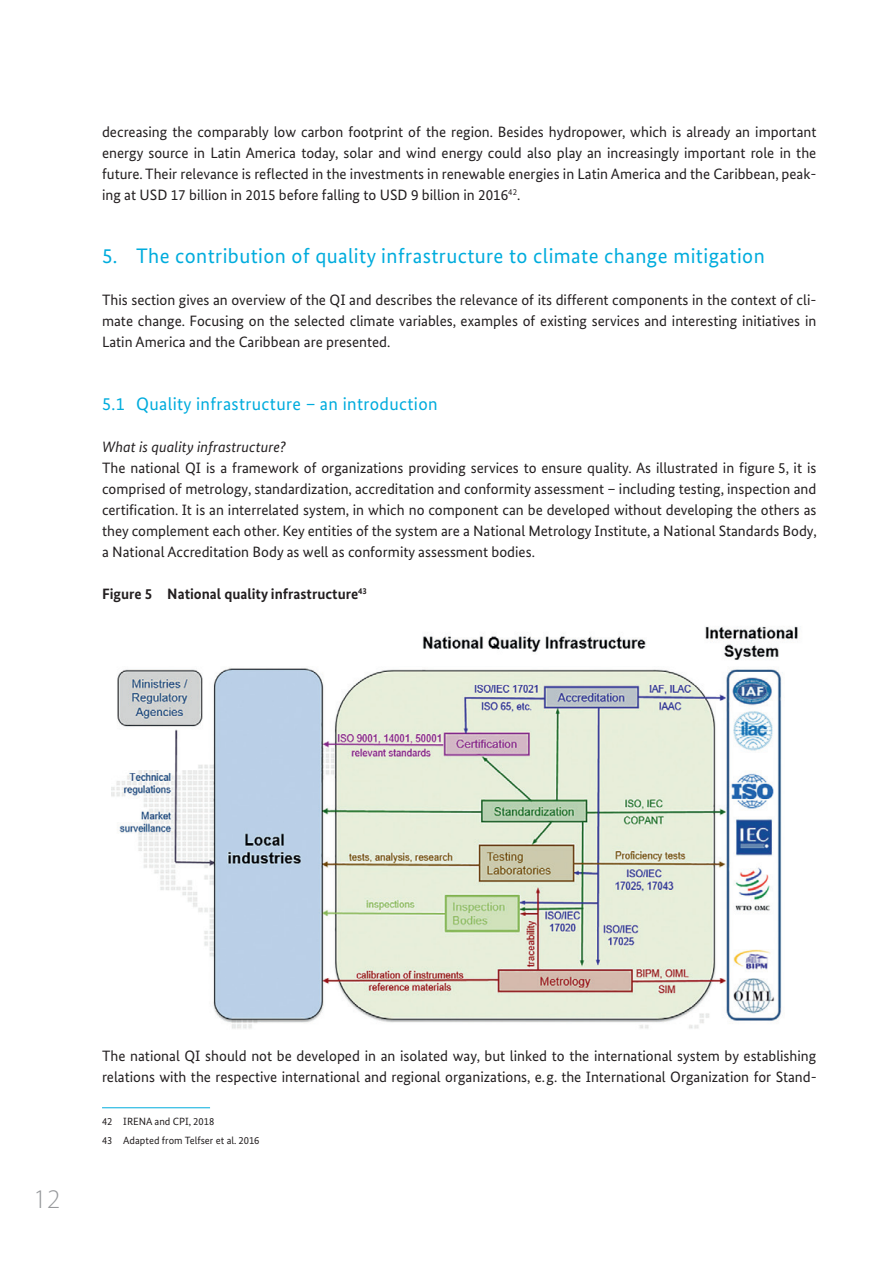
<style>
.page{position:relative;width:893px;height:1263px;background:#fff}
.page>*{position:absolute;margin:0;border:0;box-sizing:border-box;transform-origin:0 0}
.t1{font:300 27px "Myriad Pro";color:#97999c}
.t2{font:21px "Bundes Sans";letter-spacing:.02em;color:#00acdd}
.t3{font:18px "Bundes Sans";letter-spacing:.02em;color:#00acdd}
.t4{font:15px/21px "Bundes Sans";color:#231f20;text-align:justify}
.t5{font:700 15px "Bundes Sans";color:#231f20}
.t6{font:italic 15px "Bundes Sans";letter-spacing:.005em;color:#231f20}
.t7{font:10.5px/19.2px "Bundes Sans";color:#231f20}
</style>
<div class="page">
<img style="left:111px;top:626px;width:687px;height:403px">
<hr style="left:102px;top:1107px;width:108px;height:1px;background:#00acdd">
<p class="t4" style="left:102px;top:121px;width:716px">decreasing the comparably low carbon footprint of the region. Besides hydropower, which is already an important energy source in Latin America today, solar and wind energy could also play an increasingly important role in the future. Their relevance is reflected in the investments in renewable energies in Latin America and the Caribbean, peak&shy;ing at USD 17 billion in 2015 before falling to USD 9 billion in 2016<sup>42</sup>.</p>
<h2 class="t2" style="left:102px;top:242px;width:664px">5. The contribution of quality infrastructure to climate change mitigation</h2>
<p class="t4" style="left:102px;top:289px;width:716px">This section gives an overview of the QI and describes the relevance of its different components in the context of cli&shy;mate change. Focusing on the selected climate variables, examples of existing services and interesting initiatives in Latin America and the Caribbean are presented.</p>
<p class="t3" style="left:102px;top:392px;width:337px">5.1 Quality infrastructure – an introduction</p>
<p class="t6" style="left:102px;top:437px;width:185px">What is quality infrastructure?</p>
<p class="t4" style="left:102px;top:457px;width:716px">The national QI is a framework of organizations providing services to ensure quality. As illustrated in figure 5, it is comprised of metrology, standardization, accreditation and conformity assessment – including testing, inspection and certification. It is an interrelated system, in which no component can be developed without developing the others as they complement each other. Key entities of the system are a National Metrology Institute, a National Standards Body, a National Accreditation Body as well as conformity assessment bodies.</p>
<p class="t5" style="left:102px;top:584px;width:266px">Figure 5 National quality infrastructure<sup>43</sup></p>
<h1 class="t1" style="left:34px;top:1184px;width:28px">12</h1>
<p class="t4" style="left:102px;top:1045px;width:716px">The national QI should not be developed in an isolated way, but linked to the international system by establishing relations with the respective international and regional organizations, e.g. the International Organization for Stand-</p>
<p class="t7" style="left:102px;top:1111px;width:159px">42 IRENA and CPI, 2018<br>43 Adapted from Telfser et al. 2016</p>
</div>
